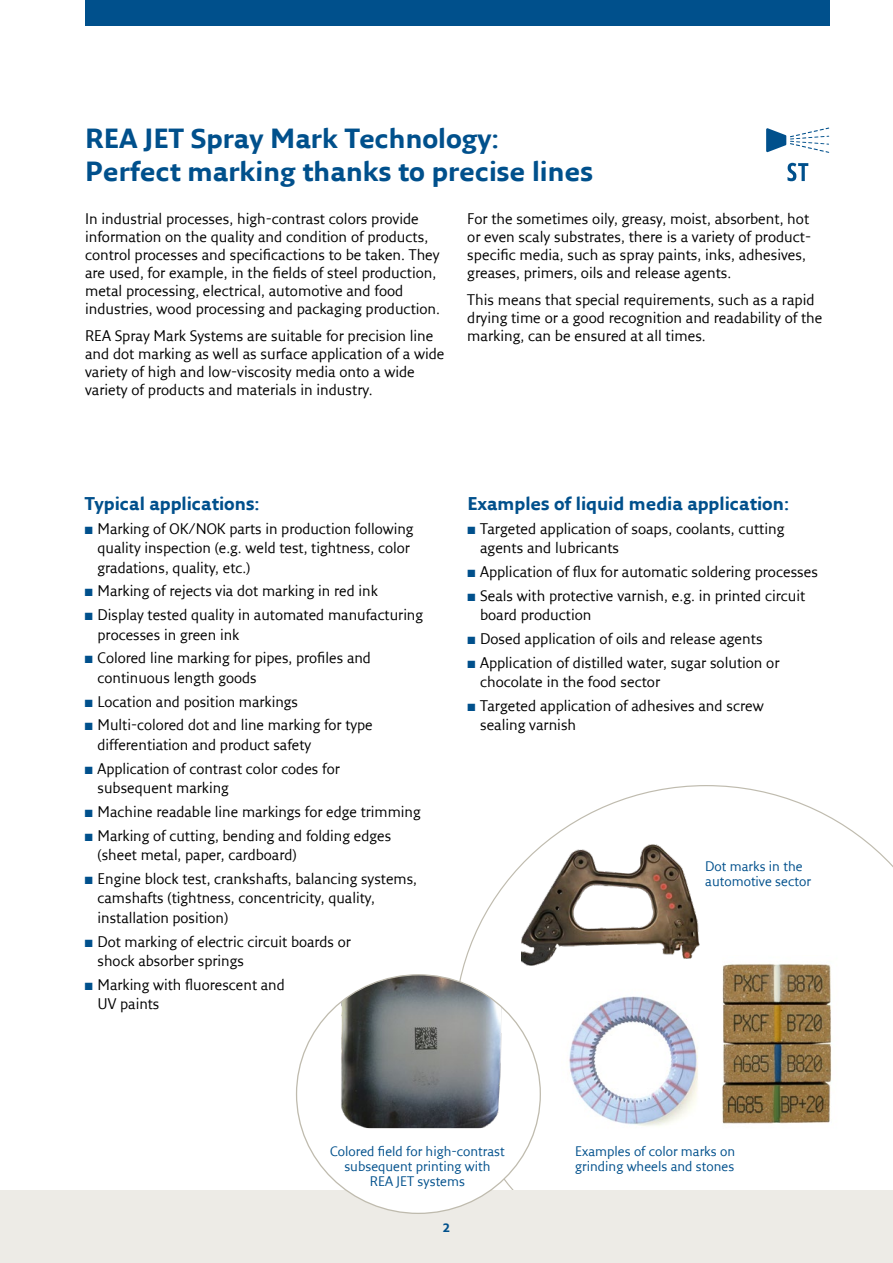
<style>
.page{position:relative;width:893px;height:1263px;background:#fff}
.page>*{position:absolute;margin:0;border:0;box-sizing:border-box;transform-origin:0 0}
.t1{font:700 27px/33px "Fresco Sans LF";color:#00508c}
.t2{font:700 18px "Fresco Sans LF";color:#00508c}
.t3{font:15px/19.5px "Fresco Sans LF";color:#000}
.t4{font:13.5px/15px "Fresco Sans LF";color:#00508c}
.t5{font:700 12px "Fresco Sans LF";color:#00508c}
.s1{color:#00508c}
</style>
<div class="page">
<svg style="left:460px;top:785px;width:432px;height:406px"></svg>
<div style="left:0;top:1191px;width:893px;height:72px;background:#edebe6"></div>
<div style="left:85px;top:0;width:744px;height:26px;background:#00508c"></div>
<div style="left:297px;top:975px;width:243px;height:238px;background:#fff;border-radius:50%"></div>
<img style="left:301px;top:975px;width:223px;height:153px">
<svg style="left:787px;top:163px;width:21px;height:18px"></svg>
<svg style="left:766px;top:128px;width:63px;height:25px"></svg>
<hr style="left:892px;top:541px;width:1px;height:722px;background:#edebe6">
<img style="left:562px;top:956px;width:287px;height:191px">
<img style="left:522px;top:837px;width:205px;height:136px">
<h1 class="t1" style="left:85px;top:121px;width:509px">REA JET Spray Mark Technology:<br>Perfect marking thanks to precise lines</h1>
<p class="t3" style="left:85px;top:210px;width:357px;line-height:18px">In industrial processes, high-contrast colors provide information on the quality and condition of products, control processes and specificactions to be taken. They are used, for example, in the fields of steel production, metal processing, electrical, automotive and food industries, wood processing and packaging production.</p>
<p class="t3" style="left:85px;top:326px;width:361px;line-height:18px">REA Spray Mark Systems are suitable for precision line and dot marking as well as surface application of a wide variety of high and low-viscosity media onto a wide variety of products and materials in industry.</p>
<p class="t3" style="left:467px;top:210px;width:345px;line-height:18px">For the sometimes oily, greasy, moist, absorbent, hot or even scaly substrates, there is a variety of product&shy;specific media, such as spray paints, inks, adhesives, greases, primers, oils and release agents.</p>
<p class="t3" style="left:467px;top:290px;width:357px;line-height:18px">This means that special requirements, such as a rapid drying time or a good recognition and readability of the marking, can be ensured at all times.</p>
<p class="t2" style="left:85px;top:492px;width:176px">Typical applications:</p>
<p class="t3" style="left:98px;top:518px;width:317px;text-indent:-13px"><span class="s1">■</span> Marking of OK/NOK parts in production following quality inspection (e.g. weld test, tightness, color gradations, quality, etc.)</p>
<p class="t3" style="left:85px;top:581px;width:294px"><span class="s1">■</span> Marking of rejects via dot marking in red ink</p>
<p class="t3" style="left:98px;top:605px;width:327px;text-indent:-13px"><span class="s1">■</span> Display tested quality in automated manufacturing processes in green ink</p>
<p class="t3" style="left:98px;top:648px;width:275px;text-indent:-13px"><span class="s1">■</span> Colored line marking for pipes, profiles and continuous length goods</p>
<p class="t3" style="left:85px;top:691px;width:215px"><span class="s1">■</span> Location and position markings</p>
<p class="t3" style="left:98px;top:715px;width:277px;text-indent:-13px"><span class="s1">■</span> Multi-colored dot and line marking for type differentiation and product safety</p>
<p class="t3" style="left:98px;top:758px;width:244px;text-indent:-13px"><span class="s1">■</span> Application of contrast color codes for subsequent marking</p>
<p class="t3" style="left:85px;top:801px;width:337px"><span class="s1">■</span> Machine readable line markings for edge trimming</p>
<p class="t3" style="left:98px;top:825px;width:295px;text-indent:-13px"><span class="s1">■</span> Marking of cutting, bending and folding edges (sheet metal, paper, cardboard)</p>
<p class="t3" style="left:98px;top:868px;width:321px;text-indent:-13px"><span class="s1">■</span> Engine block test, crankshafts, balancing systems, camshafts (tightness, concentricity, quality, installation position)</p>
<p class="t3" style="left:98px;top:931px;width:255px;text-indent:-13px"><span class="s1">■</span> Dot marking of electric circuit boards or shock absorber springs</p>
<p class="t3" style="left:98px;top:974px;width:189px;text-indent:-13px"><span class="s1">■</span> Marking with fluorescent and<br>UV paints</p>
<p class="t2" style="left:467px;top:492px;width:323px">Examples of liquid media application:</p>
<p class="t3" style="left:480px;top:518px;width:306px;text-indent:-13px"><span class="s1">■</span> Targeted application of soaps, coolants, cutting agents and lubricants</p>
<p class="t3" style="left:467px;top:561px;width:352px"><span class="s1">■</span> Application of flux for automatic soldering processes</p>
<p class="t3" style="left:480px;top:585px;width:327px;text-indent:-13px"><span class="s1">■</span> Seals with protective varnish, e.g. in printed circuit board production</p>
<p class="t3" style="left:467px;top:628px;width:297px"><span class="s1">■</span> Dosed application of oils and release agents</p>
<p class="t3" style="left:480px;top:652px;width:301px;text-indent:-13px"><span class="s1">■</span> Application of distilled water, sugar solution or chocolate in the food sector</p>
<p class="t3" style="left:480px;top:695px;width:285px;text-indent:-13px"><span class="s1">■</span> Targeted application of adhesives and screw sealing varnish</p>
<p class="t4" style="left:705px;top:858px;width:107px">Dot marks in the automotive sector</p>
<p class="t4" style="left:330px;top:1143px;width:176px;text-align:center">Colored field for high-contrast subsequent printing with<br>REA JET systems</p>
<p class="t4" style="left:575px;top:1143px;width:161px">Examples of color marks on grinding wheels and stones</p>
<p class="t5" style="left:443px;top:1220px;width:9px">2</p>
</div>
